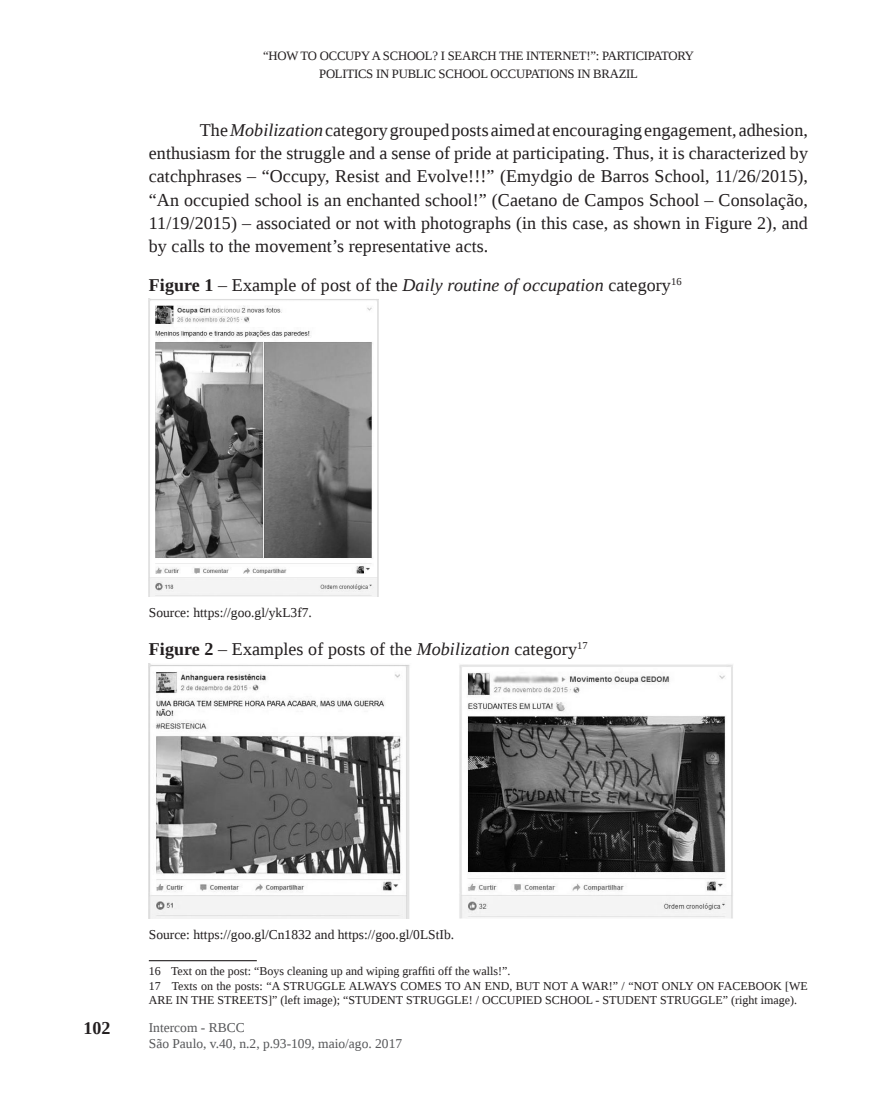
<style>
.page{position:relative;width:893px;height:1106px;background:#fff}
.page>*{position:absolute;margin:0;border:0;box-sizing:border-box;transform-origin:0 0}
.Titulo_Figura{font:18px/23.2px "Liberation Serif";letter-spacing:.005em;color:#231f20;text-align:justify}
.t1{font:700 18px "Liberation Serif";color:#231f20}
.Fonte{font:13.5px "Liberation Serif";color:#231f20}
.t2{font:13.5px/16.2px "Liberation Serif";color:#57585a}
.t3{font:12.75px/18px "Liberation Serif";letter-spacing:-.02em;color:#231f20;text-align:center}
.Footnotes{font:12px/14.4px "Liberation Serif";color:#231f20}
.s1{font-style:italic}
.s2{font-weight:700}
</style>
<div class="page">
<img style="left:149px;top:298px;width:229px;height:298px">
<img style="left:149px;top:663px;width:584px;height:255px">
<hr style="left:149px;top:960px;width:108px;height:1px;background:#231f20">
<p class="t3" style="left:263px;top:47px;width:432px">“HOW TO OCCUPY A SCHOOL? I SEARCH THE INTERNET!”: PARTICIPATORY<br>POLITICS IN PUBLIC SCHOOL OCCUPATIONS IN BRAZIL</p>
<p class="Titulo_Figura" style="left:149px;top:118px;width:661px;text-indent:51px">The <span class="s1">Mobilization</span> category grouped posts aimed at encouraging engagement, adhesion, enthusiasm for the struggle and a sense of pride at participating. Thus, it is characterized by catchphrases – “Occupy, Resist and Evolve!!!” (Emydgio de Barros School, 11/26/2015), “An occupied school is an enchanted school!” (Caetano de Campos School – Consolação, 11/19/2015) – associated or not with photographs (in this case, as shown in Figure 2), and by calls to the movement’s representative acts.</p>
<p class="Titulo_Figura" style="left:149px;top:273px;width:534px"><span class="s2">Figure 1</span> – Example of post of the <span class="s1">Daily routine of occupation</span> category<sup>16</sup></p>
<p class="Fonte" style="left:149px;top:603px;width:165px">Source: https://goo.gl/ykL3f7.</p>
<p class="Titulo_Figura" style="left:149px;top:637px;width:440px"><span class="s2">Figure 2</span> – Examples of posts of the <span class="s1">Mobilization</span> category<sup>17</sup></p>
<p class="t1" style="left:84px;top:1016px;width:28px">102</p>
<p class="Fonte" style="left:149px;top:925px;width:307px">Source: https://goo.gl/Cn1832 and https://goo.gl/0LStIb.</p>
<p class="Footnotes" style="left:149px;top:963px;width:363px">16 Text on the post: “Boys cleaning up and wiping graffiti off the walls!”.</p>
<p class="Footnotes" style="left:149px;top:978px;width:661px">17 Texts on the posts: “A STRUGGLE ALWAYS COMES TO AN END, BUT NOT A WAR!” / “NOT ONLY ON FACEBOOK [WE<br>ARE IN THE STREETS]” (left image); “STUDENT STRUGGLE! / OCCUPIED SCHOOL - STUDENT STRUGGLE” (right image).</p>
<p class="t2" style="left:149px;top:1018px;width:255px">Intercom - RBCC<br>São Paulo, v.40, n.2, p.93-109, maio/ago. 2017</p>
</div>
